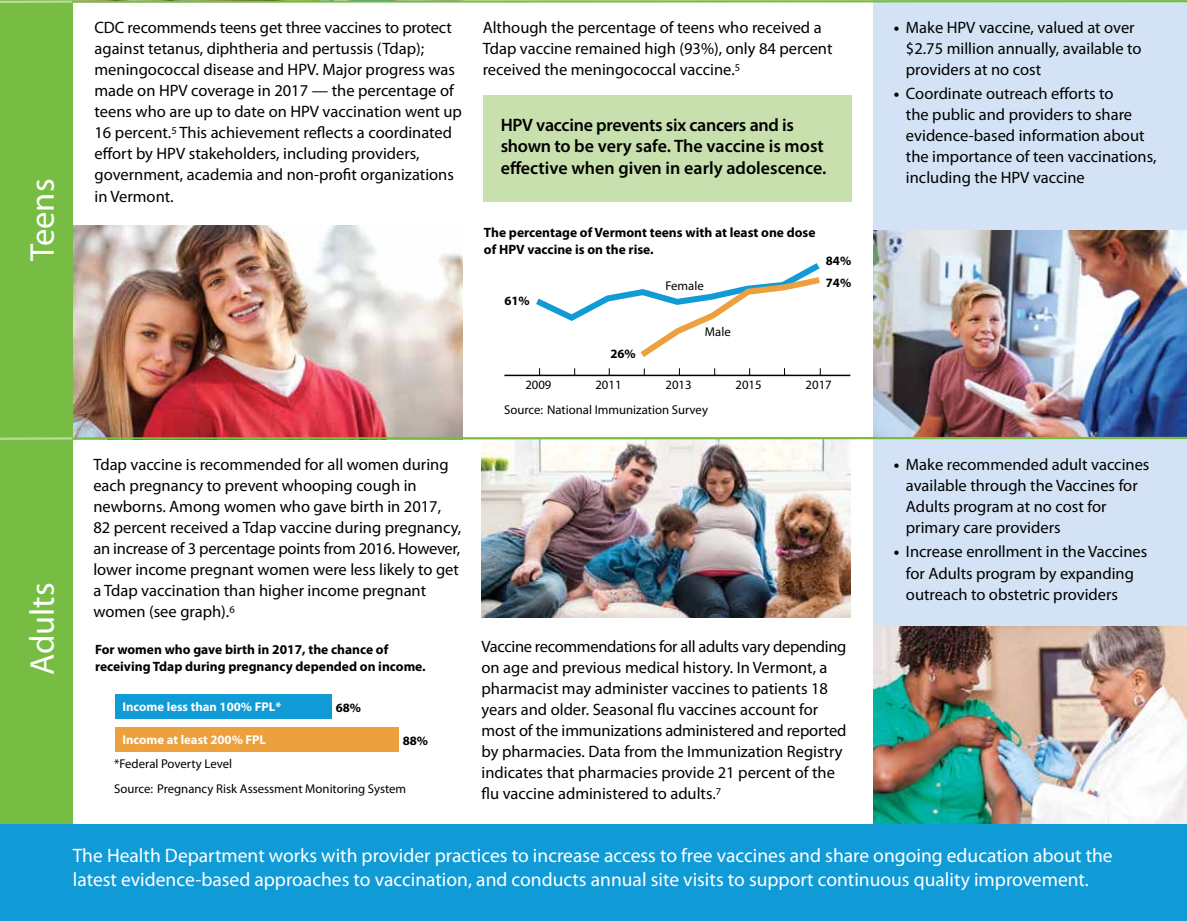
<style>
.page{position:relative;width:1187px;height:921px;background:#fff}
.page>*{position:absolute;margin:0;border:0;box-sizing:border-box;transform-origin:0 0}
.t1{font:34.5px "Myriad Pro";color:#fff}
.t2{font:19.5px/23.4px "Myriad Pro";color:#fff}
.t3{font:600 18px/21.6px "Myriad Pro";letter-spacing:-.01em;color:#000}
.t4{font:16.5px/21px "Myriad Pro";color:#000}
.t5{font:700 13.5px/16.2px "Myriad Pro";color:#000}
.t6{font:12.75px/25px "Myriad Pro";color:#000}
.t7{font:700 12.75px "Myriad Pro";color:#fff}
.t8{font:700 12.75px "Myriad Pro";color:#000}
.s1{font-weight:700}
</style>
<div class="page">
<img style="left:72px;top:225px;width:390px;height:210px">
<div style="left:873px;top:0;width:314px;height:820px;background:#d3e3f5"></div>
<div style="left:483px;top:95px;width:368px;height:106px;background:#c7e0ad"></div>
<div style="left:115px;top:694px;width:216px;height:24px;background:#109ad6"></div>
<div style="left:115px;top:727px;width:283px;height:24px;background:#eda03e"></div>
<img style="left:482px;top:441px;width:368px;height:176px">
<img style="left:873px;top:626px;width:314px;height:198px">
<img style="left:873px;top:231px;width:314px;height:204px">
<hr style="left:504px;top:374px;width:346px;height:2px;background:#000">
<svg style="left:529px;top:263px;width:297px;height:112px"></svg>
<div style="left:0;top:0;width:72px;height:832px;background:#77bd43"></div>
<svg style="left:0;top:0;width:1187px;height:4px"></svg>
<img style="left:0;top:435px;width:1187px;height:6px">
<div style="left:0;top:824px;width:1187px;height:96px;background:#109ad6"></div>
<h1 class="t1" style="left:21px;top:261px;width:84px;rotate:-90deg">Teens</h1>
<h1 class="t1" style="left:21px;top:675px;width:94px;rotate:-90deg">Adults</h1>
<p class="t4" style="left:94px;top:17px;width:369px">CDC recommends teens get three vaccines to protect against tetanus, diphtheria and pertussis (Tdap); meningococcal disease and HPV. Major progress was made on HPV coverage in 2017 — the percentage of teens who are up to date on HPV vaccination went up 16 percent.<sup>5</sup> This achievement reflects a coordinated effort by HPV stakeholders, including providers, government, academia and non-profit organizations in Vermont.</p>
<p class="t4" style="left:483px;top:17px;width:351px">Although the percentage of teens who received a<br>Tdap vaccine remained high (93%), only 84 percent received the meningococcal vaccine.<sup>5</sup></p>
<p class="t3" style="left:501px;top:113px;width:327px">HPV vaccine prevents six cancers and is shown to be very safe. The vaccine is most effective when given in early adolescence.</p>
<p class="t5" style="left:484px;top:224px;width:333px">The percentage of Vermont teens with at least one dose of HPV vaccine is on the rise.</p>
<p class="t8" style="left:504px;top:292px;width:27px">61%</p>
<p class="t8" style="left:610px;top:346px;width:27px">26%</p>
<p class="t6" style="left:665px;top:273px;width:40px">Female</p>
<p class="t6" style="left:705px;top:319px;width:27px">Male</p>
<p class="t8" style="left:826px;top:253px;width:27px">84%</p>
<p class="t8" style="left:826px;top:274px;width:27px">74%</p>
<p class="t6" style="left:525px;top:372px;width:28px">2009</p>
<p class="t6" style="left:595px;top:372px;width:28px">2011</p>
<p class="t6" style="left:665px;top:372px;width:28px">2013</p>
<p class="t6" style="left:735px;top:372px;width:28px">2015</p>
<p class="t6" style="left:805px;top:372px;width:28px">2017</p>
<p class="t4" style="left:93px;top:454px;width:369px">Tdap vaccine is recommended for all women during each pregnancy to prevent whooping cough in newborns. Among women who gave birth in 2017, 82 percent received a Tdap vaccine during pregnancy, an increase of 3 percentage points from 2016. However, lower income pregnant women were less likely to get a Tdap vaccination than higher income pregnant women (see graph).<sup>6</sup></p>
<p class="t5" style="left:95px;top:641px;width:332px">For women who gave birth in 2017, the chance of receiving Tdap during pregnancy depended on income.</p>
<p class="t7" style="left:122px;top:698px;width:160px">Income less than 100% FPL*</p>
<p class="t8" style="left:336px;top:699px;width:27px">68%</p>
<p class="t7" style="left:122px;top:731px;width:145px">Income at least 200% FPL</p>
<p class="t8" style="left:403px;top:732px;width:27px">88%</p>
<p class="t6" style="left:114px;top:750px;width:294px">*Federal Poverty Level<br>Source: Pregnancy Risk Assessment Monitoring System</p>
<p class="t6" style="left:504px;top:397px;width:205px">Source: National Immunization Survey</p>
<p class="t4" style="left:481px;top:635px;width:366px">Vaccine recommendations for all adults vary depending on age and previous medical history. In Vermont, a pharmacist may administer vaccines to patients 18 years and older. Seasonal flu vaccines account for most of the immunizations administered and reported by pharmacies. Data from the Immunization Registry indicates that pharmacies provide 21 percent of the flu vaccine administered to adults.<sup>7</sup></p>
<p class="t4" style="left:906px;top:16px;width:237px;text-indent:-12px"><span class="s1">•</span> Make HPV vaccine, valued at over $2.75 million annually, available to providers at no cost</p>
<p class="t4" style="left:906px;top:83px;width:252px;text-indent:-12px"><span class="s1">•</span> Coordinate outreach efforts to<br>the public and providers to share evidence-based information about the importance of teen vaccinations, including the HPV vaccine</p>
<p class="t4" style="left:906px;top:454px;width:245px;text-indent:-12px"><span class="s1">•</span> Make recommended adult vaccines available through the Vaccines for<br>Adults program at no cost for primary care providers</p>
<p class="t4" style="left:906px;top:541px;width:243px;text-indent:-12px"><span class="s1">•</span> Increase enrollment in the Vaccines for Adults program by expanding outreach to obstetric providers</p>
<p class="t2" style="left:73px;top:843px;width:1041px">The Health Department works with provider practices to increase access to free vaccines and share ongoing education about the latest evidence-based approaches to vaccination, and conducts annual site visits to support continuous quality improvement.</p>
</div>
